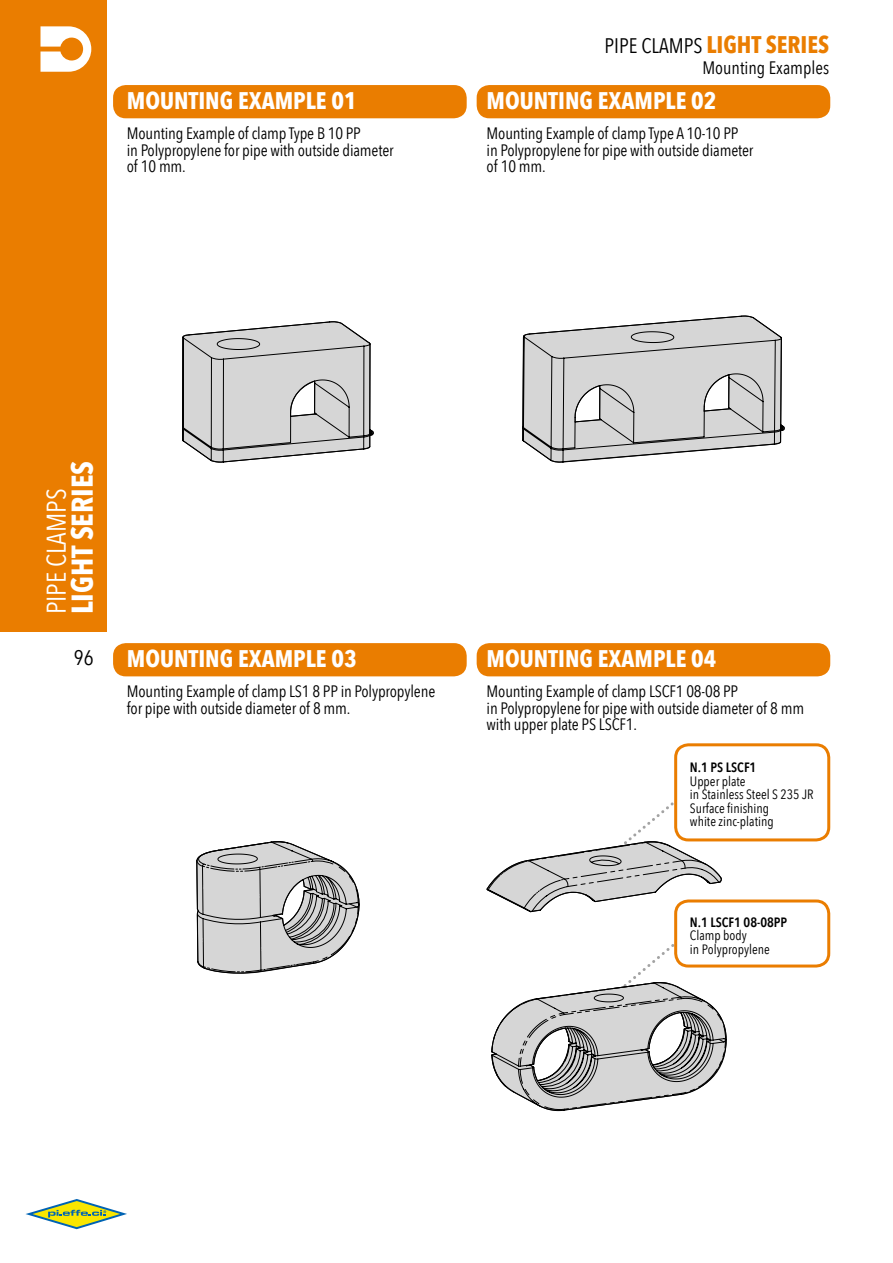
<style>
.page{position:relative;width:893px;height:1263px;background:#fff}
.page>*{position:absolute;margin:0;border:0;box-sizing:border-box;transform-origin:0 0}
.t1{font:700 30px "Avenir Next Condensed";color:#fff}
.t2{font:27px "Avenir Next Condensed";color:#fff}
.t3{font:700 24px "Avenir Next Condensed";color:#fff}
.t4{font:700 24px "Avenir Next Condensed";color:#ea7d00}
.t5{font:21px "Avenir Next Condensed";color:#000}
.t6{font:18px "Avenir Next Condensed";color:#000}
.t7{font:16.5px/16.5px "Avenir Next Condensed";letter-spacing:-.01em;color:#000}
.t8{font:13.5px/13.5px "Avenir Next Condensed";color:#000}
.t9{font:600 13.5px "Avenir Next Condensed";color:#000}
.s1{font-weight:400;font-size:21px;color:#000}
</style>
<div class="page">
<div style="left:0;top:0;width:106px;height:631px;background:#ea7d00"></div>
<svg style="left:41px;top:26px;width:50px;height:46px"></svg>
<svg style="left:25px;top:1199px;width:102px;height:31px"></svg>
<svg style="left:522px;top:316px;width:263px;height:147px"></svg>
<svg style="left:182px;top:321px;width:192px;height:142px"></svg>
<svg style="left:196px;top:841px;width:164px;height:133px"></svg>
<svg style="left:491px;top:944px;width:236px;height:168px"></svg>
<svg style="left:486px;top:802px;width:237px;height:110px"></svg>
<div style="left:113px;top:85px;width:354px;height:33px;background:#ea7d00;border-radius:13px"></div>
<div style="left:113px;top:643px;width:354px;height:33px;background:#ea7d00;border-radius:13px"></div>
<div style="left:477px;top:85px;width:353px;height:33px;background:#ea7d00;border-radius:13px"></div>
<div style="left:477px;top:643px;width:353px;height:33px;background:#ea7d00;border-radius:13px"></div>
<div style="left:676px;top:745px;width:153px;height:95px;background:#fff;border-radius:13px"></div>
<div style="left:674px;top:743px;width:156px;height:98px;border:3px solid #ea7d00;border-radius:13px"></div>
<div style="left:676px;top:901px;width:153px;height:65px;background:#fff;border-radius:13px"></div>
<div style="left:674px;top:899px;width:156px;height:68px;border:3px solid #ea7d00;border-radius:13px"></div>
<h3 class="t3" style="left:127px;top:86px;width:125px">MOUNTING EXAMPLE</h3>
<h3 class="t3" style="left:331px;top:86px;width:27px">01</h3>
<p class="t7" style="left:127px;top:124px;width:268px">Mounting Example of clamp Type B 10 PP<br>in Polypropylene for pipe with outside diameter of 10 mm.</p>
<h3 class="t4" style="left:605px;top:29px;width:226px"><span class="s1">pipe clamps</span> LIGHT SERIES</h3>
<p class="t6" style="left:702px;top:52px;width:128px">Mounting Examples</p>
<h3 class="t3" style="left:487px;top:86px;width:125px">MOUNTING EXAMPLE</h3>
<h3 class="t3" style="left:691px;top:86px;width:27px">02</h3>
<p class="t7" style="left:487px;top:124px;width:268px">Mounting Example of clamp Type A 10-10 PP in Polypropylene for pipe with outside diameter of 10 mm.</p>
<h1 class="t1" style="left:64px;top:614px;width:155px;rotate:-90deg">LIGHT SERIES</h1>
<h2 class="t2" style="left:33px;top:614px;width:127px;rotate:-90deg">pipe clamps</h2>
<p class="t5" style="left:74px;top:639px;width:21px">96</p>
<h3 class="t3" style="left:127px;top:644px;width:125px">MOUNTING EXAMPLE</h3>
<h3 class="t3" style="left:331px;top:644px;width:27px">03</h3>
<p class="t7" style="left:127px;top:682px;width:310px">Mounting Example of clamp LS1 8 PP in Polypropylene for pipe with outside diameter of 8 mm.</p>
<h3 class="t3" style="left:487px;top:644px;width:125px">MOUNTING EXAMPLE</h3>
<h3 class="t3" style="left:691px;top:644px;width:27px">04</h3>
<p class="t7" style="left:487px;top:682px;width:319px">Mounting Example of clamp LSCF1 08-08 PP<br>in Polypropylene for pipe with outside diameter of 8 mm with upper plate PS LSCF1.</p>
<p class="t9" style="left:690px;top:756px;width:68px">N.1 PS LSCF1</p>
<p class="t8" style="left:690px;top:773px;width:125px">Upper plate<br>in Stainless Steel S 235 JR<br>Surface finishing<br>white zinc-plating</p>
<p class="t9" style="left:690px;top:910px;width:99px">N.1 LSCF1 08-08PP</p>
<p class="t8" style="left:690px;top:928px;width:82px">Clamp body<br>in Polypropylene</p>
</div>
